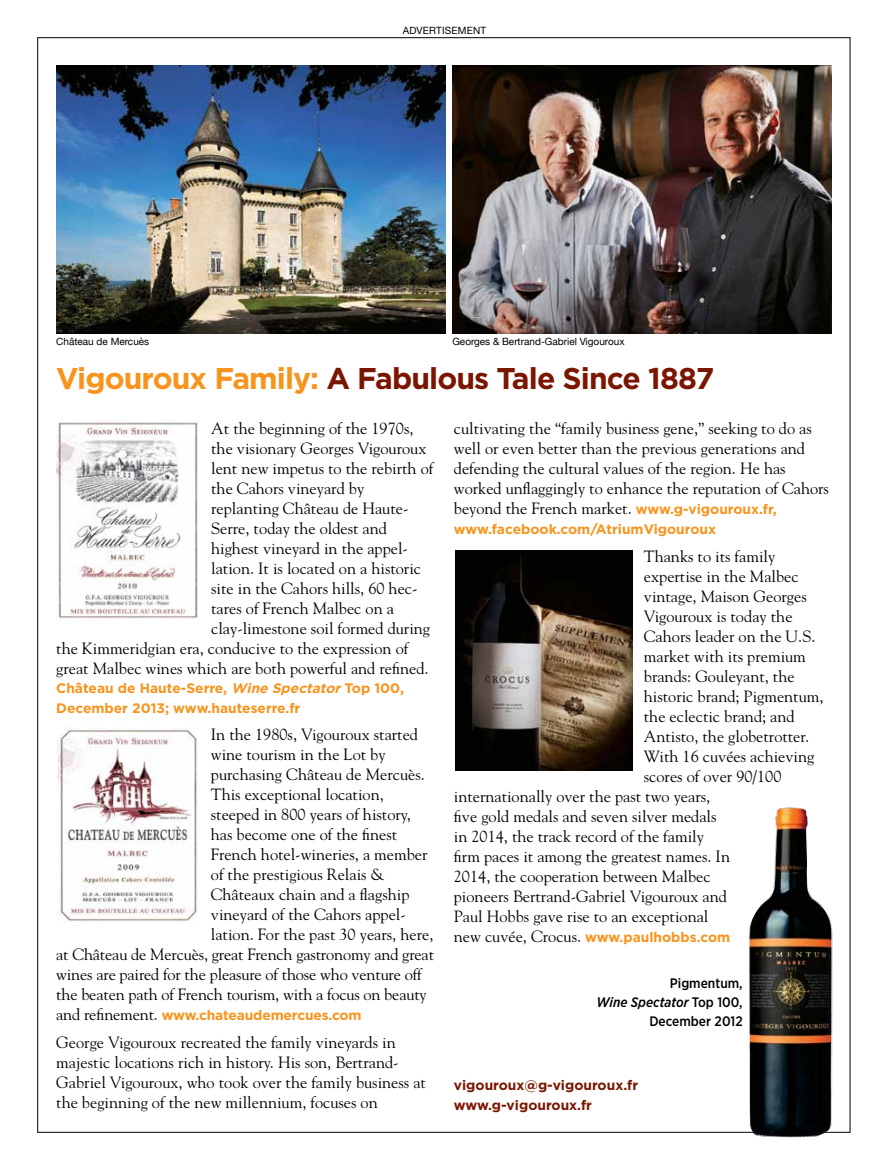
<style>
.page{position:relative;width:889px;height:1170px;background:#fff}
.page>*{position:absolute;margin:0;border:0;box-sizing:border-box;transform-origin:0 0}
.t1{font:700 30px "Gotham";letter-spacing:-.03em;color:#7a1600}
.t2{font:16.25px/20px "Goudy";color:#000}
.t3{font:700 13.75px/20px "Gotham";color:#f7941e}
.t4{font:700 13.75px/20px "Gotham";color:#7a1600}
.t5{font:500 13.75px/18.8px "Gotham Narrow";color:#000;text-align:right}
.t6{font:10px "Helvetica Neue";color:#000}
.t7{font:10px "Helvetica Neue";letter-spacing:.02em;color:#000}
.s1{color:#f7941e}
.s2{font-style:italic}
.s3{font-family:"Goudy";font-weight:400;font-size:16.25px;color:#000}
.s4{font-family:"Gotham";font-weight:700;font-size:13.75px;color:#f7941e}
</style>
<div class="page">
<img style="left:452px;top:65px;width:379px;height:269px">
<img style="left:56px;top:65px;width:389px;height:269px">
<img style="left:748px;top:807px;width:87px;height:331px">
<img style="left:56px;top:421px;width:143px;height:198px">
<img style="left:58px;top:728px;width:139px;height:194px">
<img style="left:455px;top:551px;width:177px;height:219px">
<p class="t7" style="left:403px;top:24px;width:85px">ADVERTISEMENT</p>
<p class="t6" style="left:56px;top:335px;width:94px">Château de Mercuès</p>
<p class="t6" style="left:452px;top:335px;width:174px">Georges &amp; Bertrand-Gabriel Vigouroux</p>
<h1 class="t1" style="left:56px;top:361px;width:659px"><span class="s1">Vigouroux Family:</span> A Fabulous Tale Since 1887</h1>
<p class="t2" style="left:211px;top:418px;width:204px">At the beginning of the 1970s,</p>
<p class="t2" style="left:211px;top:438px;width:217px">the visionary Georges Vigouroux</p>
<p class="t2" style="left:211px;top:458px;width:224px">lent new impetus to the rebirth of</p>
<p class="t2" style="left:211px;top:478px;width:154px">the Cahors vineyard by</p>
<p class="t2" style="left:211px;top:498px;width:199px">replanting Château de Haute-</p>
<p class="t2" style="left:211px;top:518px;width:177px">Serre, today the oldest and</p>
<p class="t2" style="left:211px;top:538px;width:197px">highest vineyard in the appel-</p>
<p class="t2" style="left:211px;top:558px;width:211px">lation. It is located on a historic</p>
<p class="t2" style="left:211px;top:578px;width:206px">site in the Cahors hills, 60 hec-</p>
<p class="t2" style="left:211px;top:598px;width:184px">tares of French Malbec on a</p>
<p class="t2" style="left:211px;top:618px;width:220px">clay-limestone soil formed during</p>
<p class="t2" style="left:56px;top:638px;width:354px">the Kimmeridgian era, conducive to the expression of</p>
<p class="t2" style="left:56px;top:658px;width:374px">great Malbec wines which are both powerful and refined.</p>
<p class="t3" style="left:56px;top:678px;width:349px">Château de H aute-Serre, <span class="s2">Wine Spectator</span>Top 100,<br>December 2013; www.hauteserre.fr</p>
<p class="t2" style="left:211px;top:724px;width:209px">In the 1980s, Vigouroux started</p>
<p class="t2" style="left:211px;top:744px;width:176px">wine tourism in the Lot by</p>
<p class="t2" style="left:211px;top:764px;width:215px">purchasing Château de Mercuès.</p>
<p class="t2" style="left:211px;top:784px;width:174px">This exceptional location,</p>
<p class="t2" style="left:211px;top:804px;width:202px">steeped in 800 years of history,</p>
<p class="t2" style="left:211px;top:824px;width:188px">has become one of the finest</p>
<p class="t2" style="left:211px;top:844px;width:218px">French hotel-wineries, a member</p>
<p class="t2" style="left:211px;top:864px;width:175px">of the prestigious Relais &amp;</p>
<p class="t2" style="left:211px;top:884px;width:200px">Châteaux chain and a flagship</p>
<p class="t2" style="left:211px;top:904px;width:195px">vineyard of the Cahors appel-</p>
<p class="t2" style="left:211px;top:924px;width:224px">lation. For the past 30 years, here,</p>
<p class="t2" style="left:56px;top:944px;width:379px">at Château de Mercuès, great French gastronomy and great</p>
<p class="t2" style="left:56px;top:964px;width:367px">wines are paired for the pleasure of those who venture off</p>
<p class="t2" style="left:56px;top:984px;width:372px">the beaten path of French tourism, with a focus on beauty</p>
<p class="t3" style="left:56px;top:1005px;width:307px"><span class="s3">and refinement.</span> www.chateaudemercues.com</p>
<p class="t2" style="left:56px;top:1032px;width:371px">George Vigouroux recreated the family vineyards in majestic locations rich in history. His son, Bertrand-Gabriel Vigouroux, who took over the family business at the beginning of the new millennium, focuses on</p>
<p class="t2" style="left:454px;top:418px;width:377px">cultivating the “family business gene,” seeking to do as well or even better than the previous generations and defending the cultural values of the region. He has worked unflaggingly to enhance the reputation of Cahors beyond the French market. <span class="s4">www.g-vigouroux.fr,</span></p>
<p class="t3" style="left:454px;top:519px;width:264px">www.facebook.com/AtriumVigouroux</p>
<p class="t2" style="left:644px;top:545px;width:133px">Thanks to its family</p>
<p class="t2" style="left:644px;top:565px;width:156px">expertise in the Malbec</p>
<p class="t2" style="left:644px;top:585px;width:164px">vintage, Maison Georges</p>
<p class="t2" style="left:644px;top:605px;width:150px">Vigouroux is today the</p>
<p class="t2" style="left:644px;top:625px;width:173px">Cahors leader on the U.S.</p>
<p class="t2" style="left:644px;top:645px;width:164px">market with its premium</p>
<p class="t2" style="left:644px;top:665px;width:152px">brands: Gouleyant, the</p>
<p class="t2" style="left:644px;top:685px;width:181px">historic brand; Pigmentum,</p>
<p class="t2" style="left:644px;top:705px;width:152px">the eclectic brand; and</p>
<p class="t2" style="left:644px;top:725px;width:167px">Antisto, the globetrotter.</p>
<p class="t2" style="left:644px;top:745px;width:172px">With 16 cuvées achieving</p>
<p class="t2" style="left:644px;top:765px;width:139px">scores of over 90/100</p>
<p class="t2" style="left:454px;top:785px;width:258px">internationally over the past two years,</p>
<p class="t2" style="left:454px;top:805px;width:264px">five gold medals and seven silver medals</p>
<p class="t2" style="left:454px;top:825px;width:252px">in 2014, the track record of the family</p>
<p class="t2" style="left:454px;top:845px;width:278px">firm paces it among the greatest names. In</p>
<p class="t2" style="left:454px;top:865px;width:258px">2014, the cooperation between Malbec</p>
<p class="t2" style="left:454px;top:885px;width:275px">pioneers Bertrand-Gabriel Vigouroux and</p>
<p class="t2" style="left:454px;top:905px;width:256px">Paul Hobbs gave rise to an exceptional</p>
<p class="t3" style="left:454px;top:926px;width:278px"><span class="s3">new cuvée, Crocus.</span> www.paulhobbs.com</p>
<p class="t5" style="left:596px;top:974px;width:148px">Pigmentum,<br><span class="s2">Wine Spectator</span> Top 100,<br>December 2012</p>
<p class="t4" style="left:454px;top:1075px;width:186px">vigouroux@g-vigouroux.fr www.g-vigouroux.fr</p>
</div>
